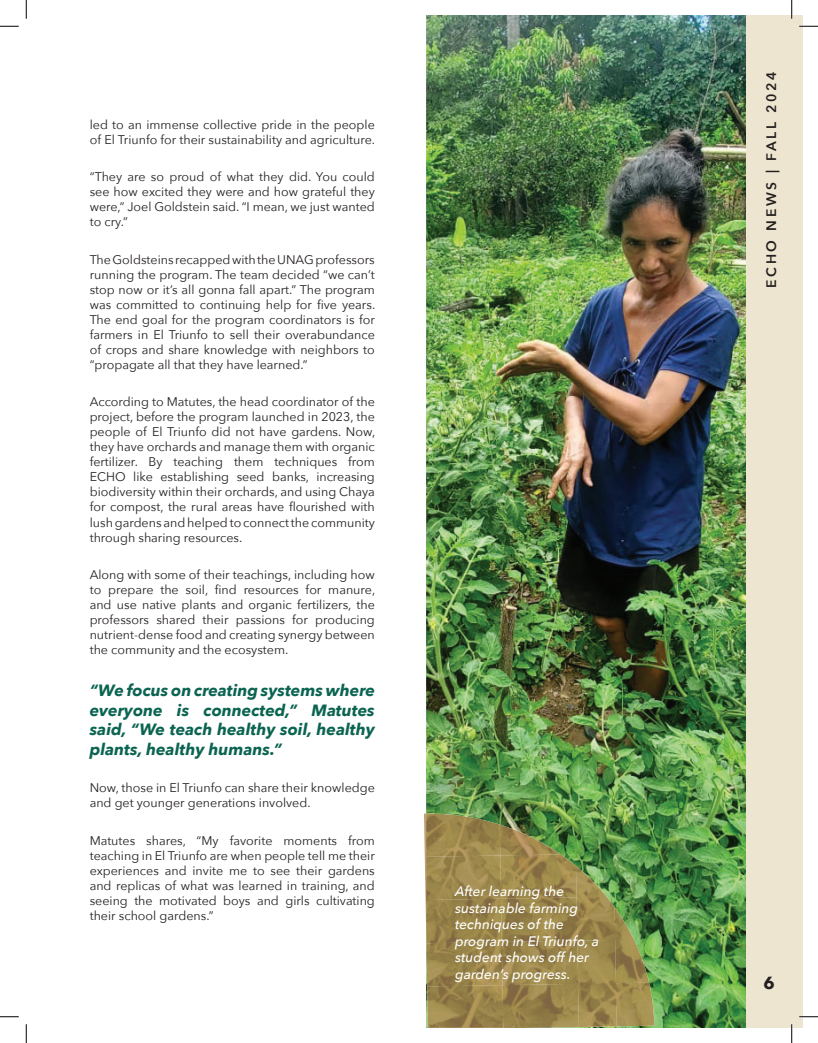
<style>
.page{position:relative;width:818px;height:1043px;background:#fff}
.page>*{position:absolute;margin:0;border:0;box-sizing:border-box;transform-origin:0 0}
.t1{font:700 17.5px "Avenir Next";color:#231f20}
.t2{font:italic 700 16.25px/19.5px "Avenir Next";color:#0b6451;text-align:justify}
.t3{font:italic 500 13.75px/16.5px "Avenir Next";color:#fff}
.t4{font:600 13.75px "Avenir Next";letter-spacing:.2em;color:#231f20}
.t5{font:12.5px/15px "Avenir Next";color:#231f20;text-align:justify}
</style>
<div class="page">
<img style="left:426px;top:15px;width:320px;height:1013px">
<div style="left:746px;top:15px;width:56px;height:1013px;background:#eee5d0"></div>
<img style="left:424px;top:813px;width:2px;height:107px">
<img style="left:426px;top:813px;width:75px;height:84px">
<img style="left:499px;top:824px;width:61px;height:31px">
<img style="left:500px;top:854px;width:76px;height:43px">
<img style="left:576px;top:866px;width:40px;height:161px">
<img style="left:426px;top:897px;width:151px;height:43px">
<img style="left:614px;top:906px;width:35px;height:77px">
<img style="left:426px;top:940px;width:152px;height:46px">
<img style="left:427px;top:985px;width:75px;height:43px">
<img style="left:502px;top:983px;width:77px;height:45px">
<img style="left:615px;top:982px;width:39px;height:44px">
<svg style="left:0;top:25px;width:19px;height:2px"></svg>
<svg style="left:799px;top:25px;width:19px;height:2px"></svg>
<svg style="left:0;top:1016px;width:19px;height:1px"></svg>
<svg style="left:799px;top:1015px;width:19px;height:2px"></svg>
<svg style="left:25px;top:0;width:2px;height:19px"></svg>
<svg style="left:25px;top:1024px;width:2px;height:18px"></svg>
<svg style="left:791px;top:0;width:1px;height:19px"></svg>
<svg style="left:791px;top:1024px;width:1px;height:18px"></svg>
<p class="t5" style="left:90px;top:116px;width:287px">led to an immense collective pride in the people of El Triunfo for their sustainability and agriculture.</p>
<p class="t5" style="left:90px;top:169px;width:287px">“They are so proud of what they did. You could see how excited they were and how grateful they were,” Joel Goldstein said. “I mean, we just wanted to cry.”</p>
<p class="t5" style="left:90px;top:251px;width:287px">The Goldsteins recapped with the UNAG professors running the program. The team decided “we can’t stop now or it’s all gonna fall apart.” The program was committed to continuing help for five years.<br>The end goal for the program coordinators is for farmers in El Triunfo to sell their overabundance of crops and share knowledge with neighbors to “propagate all that they have learned.”</p>
<p class="t5" style="left:90px;top:394px;width:287px">According to Matutes, the head coordinator of the project, before the program launched in 2023, the people of El Triunfo did not have gardens. Now, they have orchards and manage them with organic fertilizer. By teaching them techniques from ECHO like establishing seed banks, increasing biodiversity within their orchards, and using Chaya for compost, the rural areas have flourished with lush gardens and helped to connect the community through sharing resources.</p>
<p class="t5" style="left:90px;top:566px;width:287px">Along with some of their teachings, including how to prepare the soil, find resources for manure, and use native plants and organic fertilizers, the professors shared their passions for producing nutrient-dense food and creating synergy between the community and the ecosystem.</p>
<h2 class="t2" style="left:90px;top:680px;width:287px">“We focus on creating systems where everyone is connected,” Matutes said, “We teach healthy soil, healthy plants, healthy humans.”</h2>
<p class="t5" style="left:90px;top:779px;width:287px">Now, those in El Triunfo can share their knowledge and get younger generations involved.</p>
<p class="t5" style="left:90px;top:832px;width:287px">Matutes shares, “My favorite moments from teaching in El Triunfo are when people tell me their experiences and invite me to see their gardens and replicas of what was learned in training, and seeing the motivated boys and girls cultivating their school gardens.”</p>
<p class="t3" style="left:455px;top:882px;width:146px">After learning the sustainable farming techniques of the program in El Triunfo, a student shows off her garden’s progress.</p>
<p class="t4" style="left:759px;top:288px;width:218px;rotate:-90deg">ECHO NEWS | FALL 2024</p>
<h1 class="t1" style="left:763px;top:967px;width:13px">6</h1>
</div>
